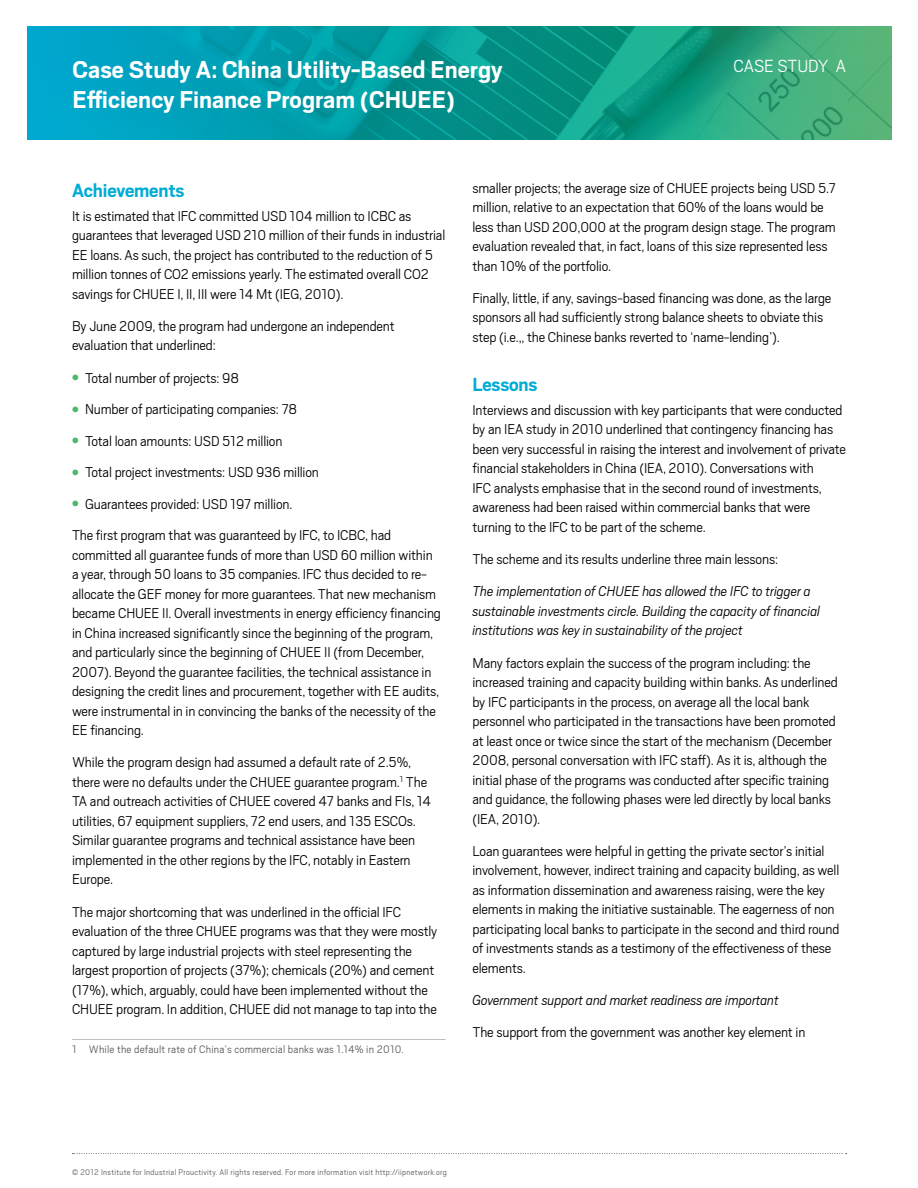
<style>
.page{position:relative;width:918px;height:1188px;background:#fff}
.page>*{position:absolute;margin:0;border:0;box-sizing:border-box;transform-origin:0 0}
.t1{font:700 27px/30px "Scout";color:#fff}
.t2{font:700 21px "Scout";letter-spacing:-.01em;color:#00acd4}
.t3{font:300 19.5px "Scout";letter-spacing:-.01em;color:#fff}
.t4{font:300 15.75px/19.5px "Scout";letter-spacing:-.01em;color:#000}
.t5{font:italic 300 15.75px/19.5px "Scout";letter-spacing:-.01em;color:#000}
.t6{font:300 12px "Scout";letter-spacing:.015em;color:#58595b}
.t7{font:300 9px "Scout";letter-spacing:.03em;color:#58595b}
.s1{color:#4ab969}
</style>
<div class="page">
<svg style="left:28px;top:26px;width:864px;height:114px;background:#0f9f99"></svg>
<hr style="left:72px;top:1039px;width:374px;height:1px;background:#bcbec0">
<svg style="left:72px;top:1153px;width:775px;height:1px"></svg>
<h1 class="t1" style="left:73px;top:53px;width:432px">Case Study A: China Utility-Based Energy<br>Efficiency Finance Program (CHUEE)</h1>
<p class="t3" style="left:734px;top:53px;width:114px">CASE STUDY A</p>
<h2 class="t2" style="left:72px;top:177px;width:114px">Achievements</h2>
<p class="t4" style="left:72px;top:205px;width:375px">It is estimated that IFC committed USD 104 million to ICBC as guarantees that leveraged USD 210 million of their funds in industrial EE loans. As such, the project has contributed to the reduction of 5 million tonnes of CO2 emissions yearly. The estimated overall CO2 savings for CHUEE I, II, III were 14 Mt (IEG, 2010).</p>
<p class="t4" style="left:72px;top:315px;width:324px">By June 2009, the program had undergone an independent evaluation that underlined:</p>
<p class="t4" style="left:72px;top:367px;width:169px"><span class="s1">●●●</span>Total number of projects: 98</p>
<p class="t4" style="left:72px;top:399px;width:227px"><span class="s1">●●●</span>Number of participating companies: 78</p>
<p class="t4" style="left:72px;top:430px;width:212px"><span class="s1">●●●</span>Total loan amounts: USD 512 million</p>
<p class="t4" style="left:72px;top:462px;width:249px"><span class="s1">●●●</span>Total project investments: USD 936 million</p>
<p class="t4" style="left:72px;top:487px;width:321px;line-height:31.5px"><span class="s1">●●●</span>Guarantees provided: USD 197 million.<br>The first program that was guaranteed by IFC, to ICBC, had</p>
<p class="t4" style="left:72px;top:544px;width:370px">committed all guarantee funds of more than USD 60 million within a year, through 50 loans to 35 companies. IFC thus decided to re&shy;allocate the GEF money for more guarantees. That new mechanism became CHUEE II. Overall investments in energy efficiency financing in China increased significantly since the beginning of the program, and particularly since the beginning of CHUEE II (from December, 2007). Beyond the guarantee facilities, the technical assistance in designing the credit lines and procurement, together with EE audits, were instrumental in in convincing the banks of the necessity of the EE financing.</p>
<p class="t4" style="left:72px;top:752px;width:361px">While the program design had assumed a default rate of 2.5%, there were no defaults under the CHUEE guarantee program.<sup>1</sup> The TA and outreach activities of CHUEE covered 47 banks and FIs, 14 utilities, 67 equipment suppliers, 72 end users, and 135 ESCOs.<br>Similar guarantee programs and technical assistance have been implemented in the other regions by the IFC, notably in Eastern Europe.</p>
<p class="t4" style="left:72px;top:901px;width:367px">The major shortcoming that was underlined in the official IFC evaluation of the three CHUEE programs was that they were mostly captured by large industrial projects with steel representing the largest proportion of projects (37%); chemicals (20%) and cement (17%), which, arguably, could have been implemented without the CHUEE program. In addition, CHUEE did not manage to tap into the</p>
<p class="t6" style="left:72px;top:1041px;width:333px">1 While the default rate of China’s commercial banks was 1.14% in 2010.</p>
<p class="t4" style="left:472px;top:177px;width:365px">smaller projects; the average size of CHUEE projects being USD 5.7 million, relative to an expectation that 60% of the loans would be less than USD 200,000 at the program design stage. The program evaluation revealed that, in fact, loans of this size represented less than 10% of the portfolio.</p>
<p class="t4" style="left:472px;top:287px;width:360px">Finally, little, if any, savings-based financing was done, as the large sponsors all had sufficiently strong balance sheets to obviate this step (i.e.,, the Chinese banks reverted to ‘name-lending’).</p>
<h2 class="t2" style="left:472px;top:371px;width:67px">Lessons</h2>
<p class="t4" style="left:472px;top:399px;width:375px">Interviews and discussion with key participants that were conducted by an IEA study in 2010 underlined that contingency financing has been very successful in raising the interest and involvement of private financial stakeholders in China (IEA, 2010). Conversations with<br>IFC analysts emphasise that in the second round of investments, awareness had been raised within commercial banks that were turning to the IFC to be part of the scheme.</p>
<p class="t4" style="left:472px;top:549px;width:307px">The scheme and its results underline three main lessons:</p>
<p class="t5" style="left:472px;top:581px;width:349px">The implementation of CHUEE has allowed the IFC to trigger a sustainable investments circle. Building the capacity of financial institutions was key in sustainability of the project</p>
<p class="t4" style="left:472px;top:652px;width:367px">Many factors explain the success of the program including: the increased training and capacity building within banks. As underlined by IFC participants in the process, on average all the local bank personnel who participated in the transactions have been promoted at least once or twice since the start of the mechanism (December 2008, personal conversation with IFC staff). As it is, although the initial phase of the programs was conducted after specific training and guidance, the following phases were led directly by local banks (IEA, 2010).</p>
<p class="t4" style="left:472px;top:840px;width:368px">Loan guarantees were helpful in getting the private sector’s initial involvement, however, indirect training and capacity building, as well as information dissemination and awareness raising, were the key elements in making the initiative sustainable. The eagerness of non‐ participating local banks to participate in the second and third round of investments stands as a testimony of the effectiveness of these elements.</p>
<p class="t5" style="left:472px;top:990px;width:308px">Government support and market readiness are important</p>
<p class="t4" style="left:472px;top:1022px;width:334px">The support from the government was another key element in</p>
<p class="t7" style="left:72px;top:1166px;width:376px">© 2012 Institute for Industrial Prouctivity. All rights reserved. For more information visit http://iipnetwork.org</p>
</div>
